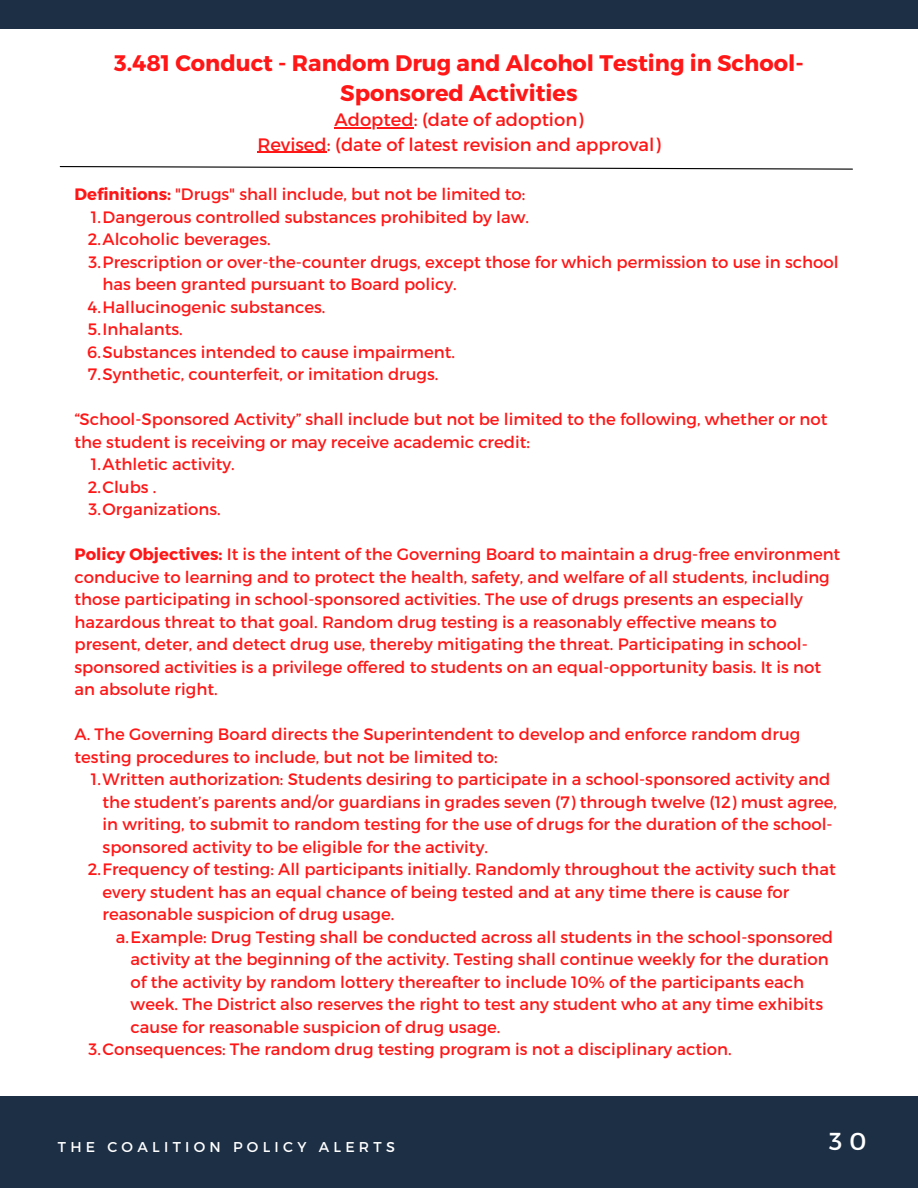
<style>
.page{position:relative;width:918px;height:1188px;background:#fff}
.page>*{position:absolute;margin:0;border:0;box-sizing:border-box;transform-origin:0 0}
.t1{font:24.6px "Montserrat";color:#fff}
.t2{font:700 22.5px/30.3px "Montserrat";color:#ff1616;text-align:center}
.t3{font:18px "Montserrat";color:#ff1616}
.t4{font:16.5px/22.5px "Montserrat";color:#ff1616}
.t5{font:14.25px "Montserrat";letter-spacing:.3em;color:#fff}
.s1{font-weight:700}
</style>
<div class="page">
<div style="left:0;top:0;width:918px;height:28px;background:#1d2f45"></div>
<hr style="left:334px;top:127px;width:80px;height:1px;background:#ff1616">
<hr style="left:257px;top:152px;width:70px;height:1px;background:#ff1616">
<svg style="left:59px;top:166px;width:794px;height:4px"></svg>
<div style="left:0;top:1096px;width:918px;height:92px;background:#1d2f45"></div>
<p class="t2" style="left:114px;top:47px;width:691px">3.481 Conduct - Random Drug and Alcohol Testing in School-<br>Sponsored Activities</p>
<p class="t3" style="left:334px;top:108px;width:251px">Adopted: (date of adoption)</p>
<p class="t3" style="left:257px;top:133px;width:405px">Revised: (date of latest revision and approval)</p>
<p class="t4" style="left:75px;top:182px;width:452px"><span class="s1">Definitions:</span> "Drugs" shall include, but not be limited to:</p>
<p class="t4" style="left:91px;top:205px;width:440px">1.Dangerous controlled substances prohibited by law.</p>
<p class="t4" style="left:88px;top:227px;width:185px">2.Alcoholic beverages.</p>
<p class="t4" style="left:103px;top:250px;width:738px;text-indent:-14px">3.Prescription or over-the-counter drugs, except those for which permission to use in school has been granted pursuant to Board policy.</p>
<p class="t4" style="left:87px;top:295px;width:240px">4.Hallucinogenic substances.</p>
<p class="t4" style="left:88px;top:317px;width:96px">5.Inhalants.</p>
<p class="t4" style="left:87px;top:340px;width:369px">6.Substances intended to cause impairment.</p>
<p class="t4" style="left:88px;top:362px;width:352px">7.Synthetic, counterfeit, or imitation drugs.</p>
<p class="t4" style="left:75px;top:407px;width:754px">“School-Sponsored Activity” shall include but not be limited to the following, whether or not the student is receiving or may receive academic credit:</p>
<p class="t4" style="left:91px;top:452px;width:145px">1.Athletic activity.</p>
<p class="t4" style="left:88px;top:475px;width:70px">2.Clubs .</p>
<p class="t4" style="left:88px;top:497px;width:134px">3.Organizations.</p>
<p class="t4" style="left:75px;top:542px;width:767px"><span class="s1">Policy Objectives:</span> It is the intent of the Governing Board to maintain a drug-free environment conducive to learning and to protect the health, safety, and welfare of all students, including those participating in school-sponsored activities. The use of drugs presents an especially hazardous threat to that goal. Random drug testing is a reasonably effective means to present, deter, and detect drug use, thereby mitigating the threat. Participating in school&shy;sponsored activities is a privilege offered to students on an equal-opportunity basis. It is not an absolute right.</p>
<p class="t4" style="left:75px;top:722px;width:727px">A. The Governing Board directs the Superintendent to develop and enforce random drug testing procedures to include, but not be limited to:</p>
<p class="t4" style="left:103px;top:767px;width:736px;text-indent:-12px">1.Written authorization: Students desiring to participate in a school-sponsored activity and the student’s parents and/or guardians in grades seven (7) through twelve (12) must agree, in writing, to submit to random testing for the use of drugs for the duration of the school&shy;sponsored activity to be eligible for the activity.</p>
<p class="t4" style="left:103px;top:857px;width:735px;text-indent:-15px">2.Frequency of testing: All participants initially. Randomly throughout the activity such that every student has an equal chance of being tested and at any time there is cause for reasonable suspicion of drug usage.</p>
<p class="t4" style="left:131px;top:925px;width:704px;text-indent:-15px">a.Example: Drug Testing shall be conducted across all students in the school-sponsored activity at the beginning of the activity. Testing shall continue weekly for the duration of the activity by random lottery thereafter to include 10% of the participants each week. The District also reserves the right to test any student who at any time exhibits cause for reasonable suspicion of drug usage.</p>
<p class="t4" style="left:88px;top:1037px;width:645px">3.Consequences: The random drug testing program is not a disciplinary action.</p>
<p class="t5" style="left:58px;top:1138px;width:339px">THE COALITION POLICY ALERTS</p>
<p class="t1" style="left:829px;top:1126px;width:39px">3 0</p>
</div>
